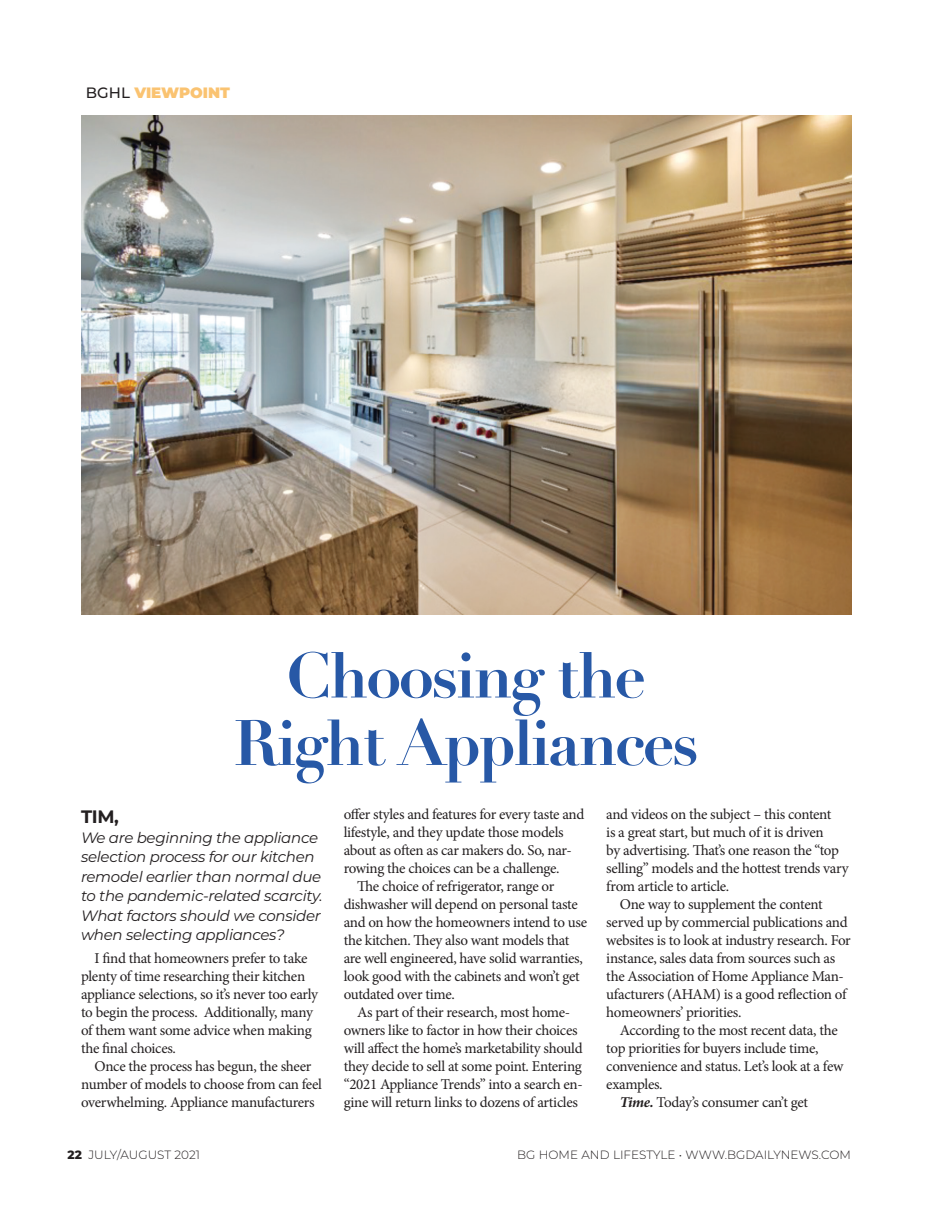
<style>
.page{position:relative;width:932px;height:1215px;background:#fff}
.page>*{position:absolute;margin:0;border:0;box-sizing:border-box;transform-origin:0 0}
.t1{font:700 63px/67.5px "Didot";letter-spacing:-.04em;color:#2758a6;text-align:center}
.t2{font:700 18px "Montserrat";color:#231f20}
.t3{font:15px/18px "Minion Pro";letter-spacing:-.025em;color:#231f20}
.t4{font:italic 15px/19.5px "Montserrat";letter-spacing:-.02em;color:#231f20}
.t5{font:900 15px "Montserrat";color:#fac371}
.t6{font:300 12px "Montserrat";color:#231f20}
.s1{font-weight:500;color:#231f20}
.s2{font-weight:700;font-style:italic}
.s3{font-weight:800}
</style>
<div class="page">
<img style="left:81px;top:116px;width:770px;height:499px">
<p class="t5" style="left:86px;top:81px;width:146px"><span class="s1">BGHL</span> VIEWPOINT</p>
<h1 class="t1" style="left:233px;top:642px;width:467px">Choosing the<br>Right Appliances</h1>
<p class="t2" style="left:81px;top:804px;width:39px">TIM,</p>
<p class="t4" style="left:81px;top:827px;width:243px">We are beginning the appliance selection process for our kitchen remodel earlier than normal due to the pandemic-related scarcity.<br>What factors should we consider when selecting appliances?</p>
<p class="t3" style="left:81px;top:949px;width:238px;text-indent:14px">I find that homeowners prefer to take plenty of time researching their kitchen appliance selections, so it’s never too early to begin the process. Additionally, many of them want some advice when making the final choices.</p>
<p class="t3" style="left:81px;top:1057px;width:242px;text-align:center">Once the process has begun, the sheer number of models to choose from can feel overwhelming. Appliance manufacturers</p>
<p class="t3" style="left:344px;top:805px;width:242px">offer styles and features for every taste and</p>
<p class="t3" style="left:344px;top:823px;width:221px">lifestyle, and they update those models</p>
<p class="t3" style="left:344px;top:841px;width:230px">about as often as car makers do. So, nar-</p>
<p class="t3" style="left:344px;top:859px;width:217px">rowing the choices can be a challenge.</p>
<p class="t3" style="left:357px;top:877px;width:199px">The choice of refrigerator, range or</p>
<p class="t3" style="left:344px;top:895px;width:236px">dishwasher will depend on personal taste</p>
<p class="t3" style="left:344px;top:913px;width:245px">and on how the homeowners intend to use</p>
<p class="t3" style="left:344px;top:931px;width:227px">the kitchen. They also want models that</p>
<p class="t3" style="left:344px;top:949px;width:241px">are well engineered, have solid warranties,</p>
<p class="t3" style="left:344px;top:967px;width:237px">look good with the cabinets and won’t get</p>
<p class="t3" style="left:344px;top:985px;width:113px">outdated over time.</p>
<p class="t3" style="left:357px;top:1003px;width:214px">As part of their research, most home-</p>
<p class="t3" style="left:344px;top:1021px;width:235px">owners like to factor in how their choices</p>
<p class="t3" style="left:344px;top:1039px;width:240px">will affect the home’s marketability should</p>
<p class="t3" style="left:344px;top:1057px;width:240px">they decide to sell at some point. Entering</p>
<p class="t3" style="left:344px;top:1075px;width:241px">“2021 Appliance Trends” into a search en-</p>
<p class="t3" style="left:344px;top:1093px;width:236px">gine will return links to dozens of articles</p>
<p class="t3" style="left:606px;top:805px;width:227px">and videos on the subject – this content</p>
<p class="t3" style="left:606px;top:823px;width:219px">is a great start, but much of it is driven</p>
<p class="t3" style="left:606px;top:841px;width:234px">by advertising. That’s one reason the “top</p>
<p class="t3" style="left:606px;top:859px;width:244px">selling” models and the hottest trends vary</p>
<p class="t3" style="left:606px;top:877px;width:125px">from article to article.</p>
<p class="t3" style="left:620px;top:895px;width:204px">One way to supplement the content</p>
<p class="t3" style="left:606px;top:913px;width:243px">served up by commercial publications and</p>
<p class="t3" style="left:606px;top:931px;width:246px">websites is to look at industry research. For</p>
<p class="t3" style="left:606px;top:949px;width:230px">instance, sales data from sources such as</p>
<p class="t3" style="left:606px;top:967px;width:239px">the Association of Home Appliance Man-</p>
<p class="t3" style="left:606px;top:985px;width:242px">ufacturers (AHAM) is a good reflection of</p>
<p class="t3" style="left:606px;top:1003px;width:137px">homeowners’ priorities.</p>
<p class="t3" style="left:620px;top:1021px;width:219px">According to the most recent data, the</p>
<p class="t3" style="left:606px;top:1039px;width:213px">top priorities for buyers include time,</p>
<p class="t3" style="left:606px;top:1057px;width:239px">convenience and status. Let’s look at a few</p>
<p class="t3" style="left:606px;top:1075px;width:58px">examples.</p>
<p class="t3" style="left:620px;top:1093px;width:190px"><span class="s2">Time.</span> Today’s consumer can’t get</p>
<p class="t6" style="left:68px;top:1147px;width:134px"><span class="s3">22</span> JULY/AUGUST 2021</p>
<p class="t6" style="left:517px;top:1147px;width:335px">BG HOME AND LIFESTYLE • WWW.BGDAILYNEWS.COM</p>
</div>
